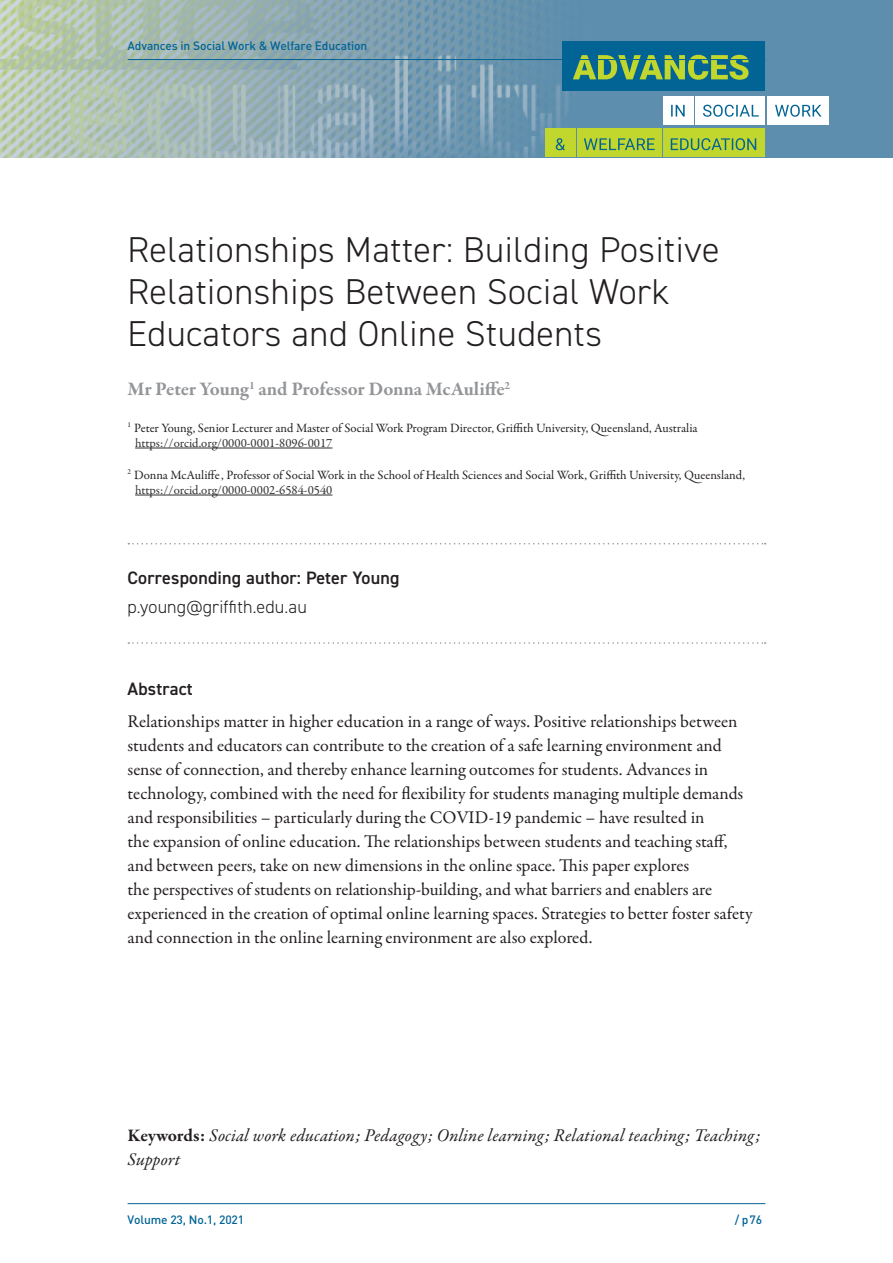
<style>
.page{position:relative;width:893px;height:1263px;background:#fff}
.page>*{position:absolute;margin:0;border:0;box-sizing:border-box;transform-origin:0 0}
.Large_Headings{font:300 36px/42px "DIN2014";letter-spacing:.015em;color:#231f20}
.GP_Sub_Heading{font:700 19.5px "Garamond Premr Pro";letter-spacing:-.01em;color:#939598}
.Body{font:18px/24px "Garamond Premr Pro";letter-spacing:-.005em;color:#231f20}
.Body-2{font:italic 18px/24px "Garamond Premr Pro";letter-spacing:.005em;color:#231f20}
.DIN_Headings{font:600 18px "DIN2014";letter-spacing:.01em;color:#231f20}
.email_address{font:300 18px "DIN2014";letter-spacing:.01em;color:#231f20}
.References{font:12.75px/15px "Garamond Premr Pro";color:#231f20}
.t1{font:500 12px "DIN";letter-spacing:-.01em;color:#026495}
.s1{color:#312f30}
.s2{font-weight:700;font-style:normal}
</style>
<div class="page">
<img style="left:0;top:0;width:893px;height:157px">
<div style="left:663px;top:96px;width:30px;height:28px;background:#fff"></div>
<div style="left:545px;top:129px;width:30px;height:28px;background:#c1d72d"></div>
<div style="left:695px;top:96px;width:70px;height:28px;background:#fff"></div>
<div style="left:577px;top:129px;width:85px;height:28px;background:#c1d72d"></div>
<div style="left:767px;top:96px;width:62px;height:28px;background:#fff"></div>
<div style="left:663px;top:129px;width:102px;height:28px;background:#c1d72d"></div>
<div style="left:562px;top:42px;width:203px;height:49px;background:#026495"></div>
<svg style="left:573px;top:55px;width:176px;height:25px"></svg>
<svg style="left:671px;top:105px;width:150px;height:12px"></svg>
<svg style="left:556px;top:138px;width:200px;height:12px"></svg>
<hr style="left:135px;top:448px;width:197px;height:1px;background:#312f30">
<hr style="left:135px;top:495px;width:197px;height:1px;background:#312f30">
<svg style="left:128px;top:543px;width:638px;height:1px"></svg>
<svg style="left:128px;top:642px;width:638px;height:2px"></svg>
<hr style="left:128px;top:59px;width:637px;height:1px;background:#026495">
<hr style="left:128px;top:1203px;width:637px;height:1px;background:#026495">
<p class="t1" style="left:128px;top:38px;width:241px">Advances in Social Work &amp; Welfare Education</p>
<p class="Large_Headings" style="left:128px;top:229px;width:594px">Relationships Matter: Building Positive<br>Relationships Between Social Work<br>Educators and Online Students</p>
<p class="GP_Sub_Heading" style="left:128px;top:377px;width:384px">Mr Peter Young<sup>1</sup> and Professor Donna McAuliffe<sup>2</sup></p>
<p class="References" style="left:135px;top:420px;width:564px;text-indent:-8px"><sup>1</sup> Peter Young, Senior Lecturer and Master of Social Work Program Director, Griffith University, Queensland, Australia <span class="s1">https://orcid.org/0000-0001-8096-0017</span></p>
<p class="References" style="left:135px;top:467px;width:611px;text-indent:-8px"><sup>2</sup> Donna McAuliffe, Professor of Social Work in the School of Health Sciences and Social Work, Griffith University, Queensland, <span class="s1">https://orcid.org/0000-0002-6584-0540</span></p>
<p class="DIN_Headings" style="left:128px;top:566px;width:273px">Corresponding author: Peter Young</p>
<p class="email_address" style="left:128px;top:595px;width:181px">p.young@griffith.edu.au</p>
<p class="DIN_Headings" style="left:128px;top:676px;width:67px">Abstract</p>
<p class="Body" style="left:128px;top:710px;width:627px">Relationships matter in higher education in a range of ways. Positive relationships between students and educators can contribute to the creation of a safe learning environment and sense of connection, and thereby enhance learning outcomes for students. Advances in technology, combined with the need for flexibility for students managing multiple demands and responsibilities – particularly during the COVID-19 pandemic – have resulted in<br>the expansion of online education. The relationships between students and teaching staff, and between peers, take on new dimensions in the online space. This paper explores<br>the perspectives of students on relationship-building, and what barriers and enablers are experienced in the creation of optimal online learning spaces. Strategies to better foster safety and connection in the online learning environment are also explored.</p>
<p class="Body-2" style="left:128px;top:1124px;width:634px"><span class="s2">Keywords:</span> Social work education; Pedagogy; Online learning; Relational teaching; Teaching;<br>Support</p>
<p class="t1" style="left:128px;top:1212px;width:118px">Volume 23, No.1, 2021</p>
<p class="t1" style="left:735px;top:1212px;width:29px">/ p76</p>
</div>
